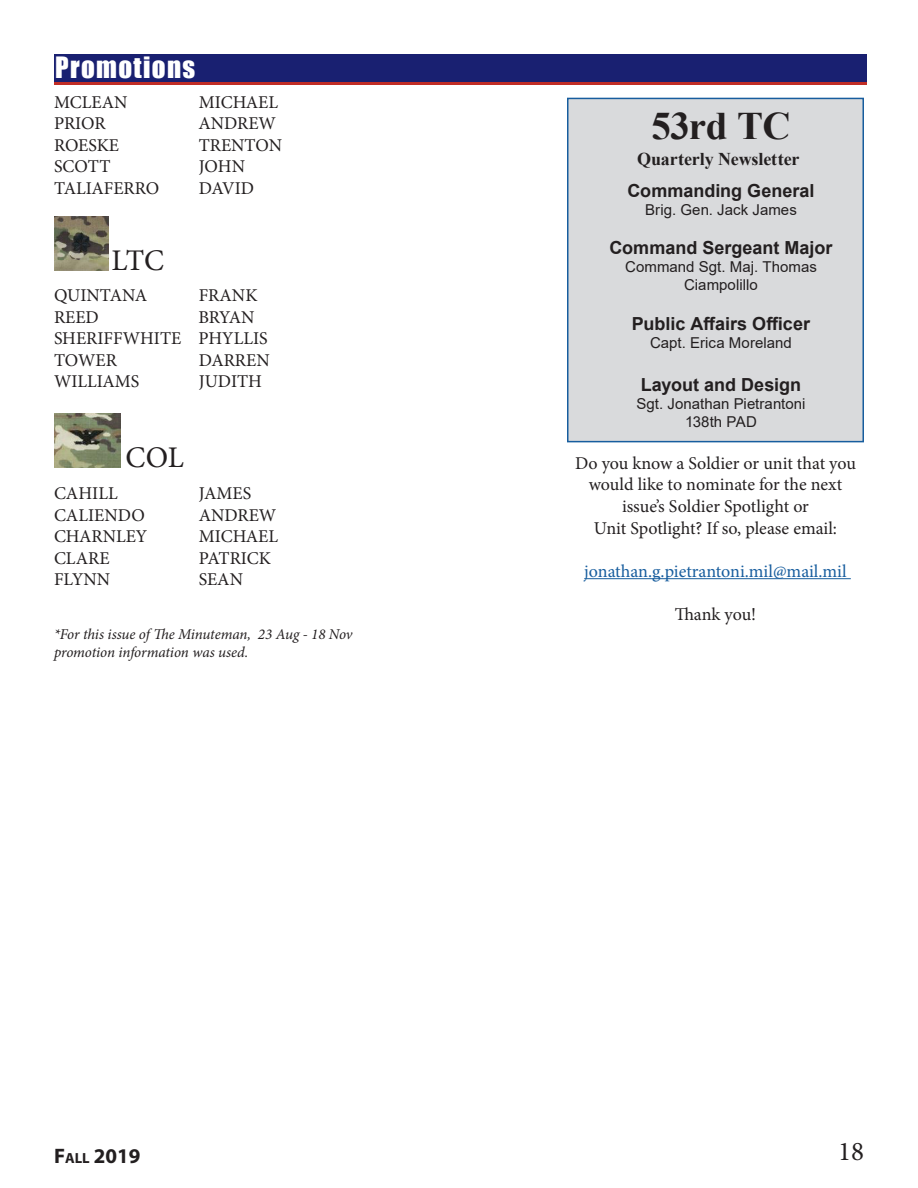
<style>
.page{position:relative;width:918px;height:1188px;background:#fff}
.page>*{position:absolute;margin:0;border:0;box-sizing:border-box;transform-origin:0 0}
.Headline{font:700 39px "Times New Roman";letter-spacing:-.015em;color:#231f20}
.t1{font:30px "Minion Pro";letter-spacing:-.01em;color:#231f20}
.t2{font:27px "Impact";letter-spacing:.05em;color:#fff}
.t3{font:27px "Minion Pro";color:#231f20}
.t4{font:700 21px "Myriad Pro";color:#231f20}
.t5{font:18px/21.6px "Minion Pro";color:#231f20;text-align:center}
.Headline-2{font:700 18px "Arial";color:#231f20}
.t6{font:18px "Minion Pro";color:#175d9e}
.Headline-3{font:700 18px "Times New Roman";letter-spacing:-.005em;color:#231f20}
.Headline-4{font:15px/18px "Arial";letter-spacing:.005em;color:#231f20;text-align:center}
.t7{font:italic 15px/18px "Minion Pro";letter-spacing:-.01em;color:#231f20}
.s1{font-size:14.7px}
</style>
<div class="page">
<div style="left:54px;top:57px;width:813px;height:27px;background:linear-gradient(to right,#192071,#192071)"></div>
<div style="left:54px;top:54px;width:813px;height:27px;background:#192071"></div>
<div style="left:567px;top:98px;width:297px;height:344px;background:#d9dadc;border:2px solid #175d9e"></div>
<hr style="left:584px;top:578px;width:267px;height:1px;background:#175d9e">
<img style="left:54px;top:216px;width:55px;height:55px">
<img style="left:54px;top:413px;width:67px;height:55px">
<p class="t2" style="left:55px;top:47px;width:142px">Promotions</p>
<p class="t5" style="left:54px;top:91px;width:75px">MCLEAN</p>
<p class="t5" style="left:199px;top:91px;width:81px">MICHAEL</p>
<p class="t5" style="left:54px;top:113px;width:53px">PRIOR</p>
<p class="t5" style="left:198px;top:113px;width:79px">ANDREW</p>
<p class="t5" style="left:54px;top:134px;width:67px">ROESKE</p>
<p class="t5" style="left:199px;top:134px;width:85px">TRENTON</p>
<p class="t5" style="left:54px;top:156px;width:58px">SCOTT</p>
<p class="t5" style="left:199px;top:156px;width:48px">JOHN</p>
<p class="t5" style="left:54px;top:178px;width:107px">TALIAFERRO</p>
<p class="t5" style="left:199px;top:178px;width:57px">DAVID</p>
<p class="t1" style="left:112px;top:241px;width:54px">LTC</p>
<p class="t5" style="left:54px;top:285px;width:95px">QUINTANA</p>
<p class="t5" style="left:199px;top:285px;width:60px">FRANK</p>
<p class="t5" style="left:54px;top:306px;width:46px">REED</p>
<p class="t5" style="left:198px;top:306px;width:58px">BRYAN</p>
<p class="t5" style="left:54px;top:328px;width:215px">SHERIFFWHITE PHYLLIS</p>
<p class="t5" style="left:54px;top:349px;width:64px">TOWER</p>
<p class="t5" style="left:199px;top:349px;width:72px">DARREN</p>
<p class="t5" style="left:54px;top:371px;width:87px">WILLIAMS</p>
<p class="t5" style="left:199px;top:371px;width:65px">JUDITH</p>
<p class="t1" style="left:126px;top:438px;width:60px">COL</p>
<p class="t5" style="left:54px;top:483px;width:65px">CAHILL</p>
<p class="t5" style="left:199px;top:483px;width:54px">JAMES</p>
<p class="t5" style="left:54px;top:504px;width:92px">CALIENDO</p>
<p class="t5" style="left:199px;top:504px;width:79px">ANDREW</p>
<p class="t5" style="left:54px;top:526px;width:95px">CHARNLEY</p>
<p class="t5" style="left:199px;top:526px;width:81px">MICHAEL</p>
<p class="t5" style="left:54px;top:547px;width:57px">CLARE</p>
<p class="t5" style="left:199px;top:547px;width:74px">PATRICK</p>
<p class="t5" style="left:54px;top:569px;width:58px">FLYNN</p>
<p class="t5" style="left:199px;top:569px;width:46px">SEAN</p>
<p class="t7" style="left:54px;top:625px;width:300px">*For this issue of The Minuteman, 23 Aug - 18 Nov promotion information was used.</p>
<p class="t4" style="left:54px;top:1142px;width:88px">F<span class="s1">all</span> 2019</p>
<p class="Headline" style="left:651px;top:98px;width:141px">53rd TC</p>
<p class="Headline-3" style="left:637px;top:146px;width:164px">Quarterly Newsletter</p>
<p class="Headline-2" style="left:627px;top:178px;width:189px">Commanding General</p>
<p class="Headline-4" style="left:645px;top:200px;width:153px">Brig. Gen. Jack James</p>
<p class="Headline-2" style="left:609px;top:235px;width:225px">Command Sergeant Major</p>
<p class="Headline-4" style="left:625px;top:258px;width:193px">Command Sgt. Maj. Thomas<br>Ciampolillo</p>
<p class="Headline-2" style="left:632px;top:311px;width:180px">Public Affairs Officer</p>
<p class="Headline-4" style="left:650px;top:334px;width:143px">Capt. Erica Moreland</p>
<p class="Headline-2" style="left:641px;top:372px;width:162px">Layout and Design</p>
<p class="Headline-4" style="left:636px;top:395px;width:170px">Sgt. Jonathan Pietrantoni</p>
<p class="Headline-4" style="left:685px;top:413px;width:73px">138th PAD</p>
<p class="t5" style="left:575px;top:452px;width:282px">Do you know a Soldier or unit that you would like to nominate for the next</p>
<p class="t5" style="left:622px;top:496px;width:188px">issue’s Soldier Spotlight or</p>
<p class="t5" style="left:594px;top:517px;width:245px">Unit Spotlight? If so, please email:</p>
<p class="t6" style="left:584px;top:559px;width:264px">jonathan.g.pietrantoni.mil@mail.mil</p>
<p class="t5" style="left:675px;top:604px;width:83px">Thank you!</p>
<h3 class="t3" style="left:838px;top:1134px;width:27px">18</h3>
</div>
